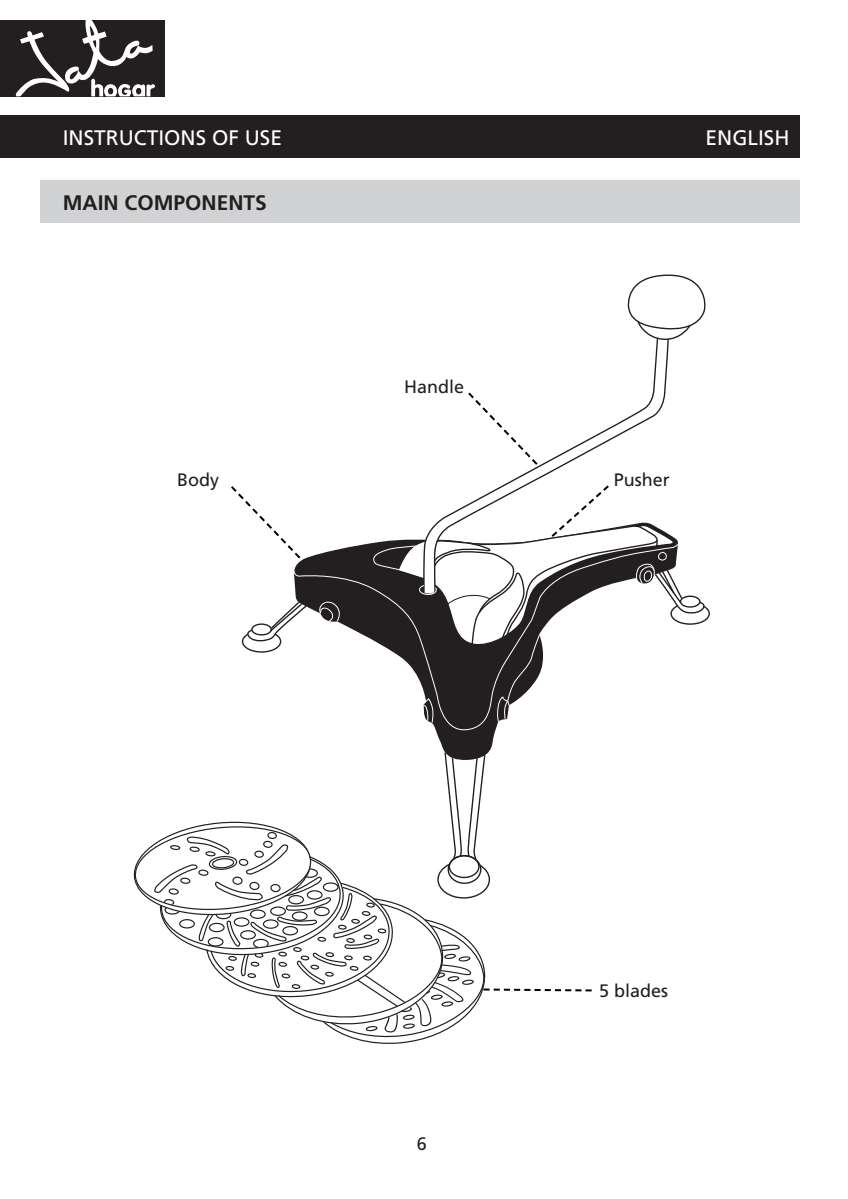
<style>
.page{position:relative;width:848px;height:1199px;background:#fff}
.page>*{position:absolute;margin:0;border:0;box-sizing:border-box;transform-origin:0 0}
.t1{font:21px "Frutiger";color:#fff}
.t2{font:700 21px "Frutiger";color:#231f20}
.t3{font:18px "Frutiger";color:#231f20}
</style>
<div class="page">
<div style="left:0;top:20px;width:164px;height:76px;background:#231f20"></div>
<svg style="left:16px;top:20px;width:139px;height:76px"></svg>
<div style="left:0;top:115px;width:800px;height:43px;background:#231f20"></div>
<div style="left:40px;top:180px;width:760px;height:43px;background:#d1d2d4"></div>
<svg style="left:436px;top:731px;width:59px;height:20px"></svg>
<svg style="left:241px;top:607px;width:52px;height:46px"></svg>
<svg style="left:293px;top:543px;width:205px;height:188px"></svg>
<svg style="left:319px;top:600px;width:22px;height:22px"></svg>
<svg style="left:507px;top:342px;width:162px;height:141px"></svg>
<svg style="left:627px;top:274px;width:79px;height:68px"></svg>
<svg style="left:133px;top:751px;width:459px;height:293px"></svg>
<svg style="left:231px;top:486px;width:71px;height:74px"></svg>
<svg style="left:468px;top:390px;width:72px;height:77px"></svg>
<svg style="left:373px;top:483px;width:337px;height:240px"></svg>
<p class="t1" style="left:63px;top:125px;width:221px">INSTRUCTIONS OF USE</p>
<p class="t1" style="left:706px;top:125px;width:85px">ENGLISH</p>
<p class="t2" style="left:63px;top:190px;width:206px">MAIN COMPONENTS</p>
<p class="t3" style="left:177px;top:469px;width:43px">Body</p>
<p class="t3" style="left:404px;top:375px;width:62px">Handle</p>
<p class="t3" style="left:614px;top:469px;width:58px">Pusher</p>
<p class="t3" style="left:417px;top:1132px;width:12px">6</p>
<p class="t3" style="left:599px;top:979px;width:71px">5 blades</p>
</div>
